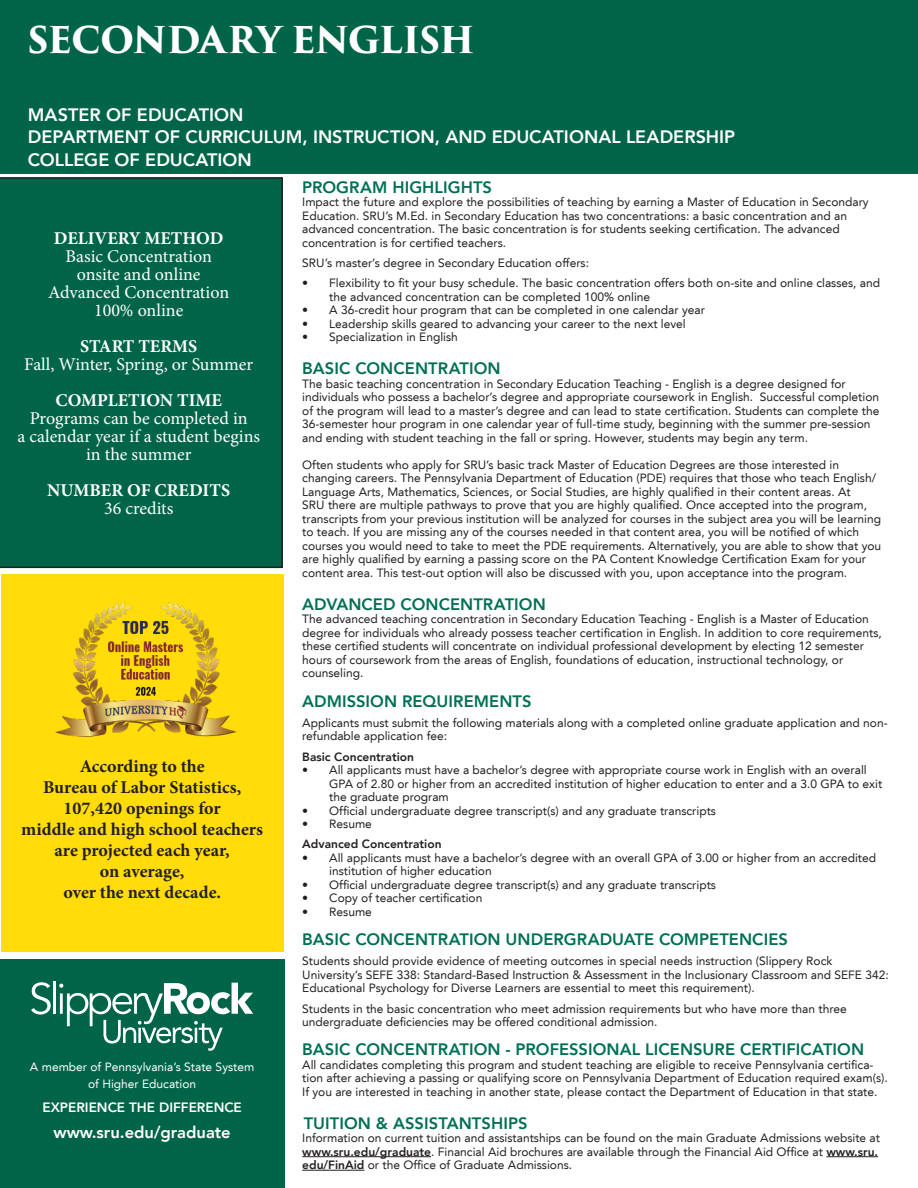
<style>
.page{position:relative;width:918px;height:1188px;background:#fff}
.page>*{position:absolute;margin:0;border:0;box-sizing:border-box;transform-origin:0 0}
.Department__Headline_26_28_Trajan_Pro_Bo{font:700 36px "Trajan Pro 3";letter-spacing:-.025em;color:#fff}
.t1{font:18px/18px "Minion Pro";color:#fff;text-align:center}
.t2{font:700 18px/21px "Minion Pro";color:#231f20;text-align:center}
.Master_of_____College_of__Headline_12_1_{font:800 18px "Avenir LT";color:#fff}
.t3{font:700 18px "Minion Pro";color:#fff}
.Admission_Requirements__11_13_Avenir_Bol{font:800 16.5px "Avenir LT";letter-spacing:.005em;color:#007055}
.Program_Highlights__Body_Text_9_11_Aveni{font:800 16.5px "Avenir LT";letter-spacing:.005em;color:#007055}
.Curriculum__Headline_11_13_Avenir_Bold{font:800 16.5px "Avenir LT";letter-spacing:.005em;color:#007055}
.t4{font:800 16.5px "Avenir LT";color:#fff}
.About_the_Program__Headline_12_14_Avenir{font:800 16.5px "Avenir LT";letter-spacing:.005em;color:#007055}
.t5{font:800 13.5px "Avenir LT";color:#fff}
.Program_Highlights__Body_Text_9_11_Aveni-2{font:12px/13.5px "Avenir LT";color:#231f20}
.Admission_Requirements__9_11_Avenir_Roma{font:12px/13.5px "Avenir LT";color:#231f20}
.Curriculum__Headline_11_13_Avenir_Bold-2{font:12px/13.5px "Avenir LT";color:#231f20}
.t6{font:12px/16.5px "Avenir LT";color:#fff;text-align:center}
.Tution_and_Assistantships__Body_Text_9__{font:800 12px "Avenir LT";color:#231f20}
.Admission_Requirements__9_11_Avenir_Roma-2{font:800 12px "Avenir LT";color:#231f20}
.s1{font-weight:800}
</style>
<div class="page">
<div style="left:0;top:0;width:918px;height:173px;background:#006548"></div>
<div style="left:0;top:959px;width:284px;height:229px;background:#006548"></div>
<svg style="left:31px;top:982px;width:20px;height:33px"></svg>
<hr style="left:53px;top:981px;width:3px;height:33px;background:#fff">
<svg style="left:59px;top:983px;width:194px;height:68px"></svg>
<hr style="left:302px;top:1156px;width:129px;height:1px;background:#231f20">
<hr style="left:826px;top:1156px;width:52px;height:1px;background:#231f20">
<hr style="left:302px;top:1170px;width:62px;height:1px;background:#231f20">
<div style="left:0;top:177px;width:283px;height:391px;background:#006548"></div>
<div style="left:1px;top:575px;width:283px;height:377px;background:#ffdc0a"></div>
<img style="left:55px;top:602px;width:182px;height:135px">
<p class="Department__Headline_26_28_Trajan_Pro_Bo" style="left:28px;top:13px;width:448px">SECONDARY ENGLISH</p>
<p class="Master_of_____College_of__Headline_12_1_" style="left:28px;top:104px;width:217px">MASTER OF EDUCATION</p>
<p class="Master_of_____College_of__Headline_12_1_" style="left:28px;top:126px;width:709px">DEPARTMENT OF CURRICULUM, INSTRUCTION, AND EDUCATIONAL LEADERSHIP</p>
<p class="Master_of_____College_of__Headline_12_1_" style="left:28px;top:149px;width:226px">COLLEGE OF EDUCATION</p>
<p class="t3" style="left:54px;top:226px;width:171px">DELIVERY METHOD</p>
<p class="t1" style="left:65px;top:248px;width:148px">Basic Concentration onsite and online</p>
<p class="t1" style="left:48px;top:284px;width:182px">Advanced Concentration</p>
<p class="t1" style="left:94px;top:302px;width:91px">100% online</p>
<p class="t3" style="left:80px;top:334px;width:119px">START TERMS</p>
<p class="t1" style="left:24px;top:356px;width:231px">Fall, Winter, Spring, or Summer</p>
<p class="t3" style="left:55px;top:388px;width:168px">COMPLETION TIME</p>
<p class="t1" style="left:17px;top:410px;width:244px">Programs can be completed in<br>a calendar year if a student begins in the summer</p>
<p class="t3" style="left:47px;top:478px;width:184px">NUMBER OF CREDITS</p>
<p class="t1" style="left:104px;top:500px;width:71px">36 credits</p>
<p class="t2" style="left:21px;top:756px;width:243px">According to the<br>Bureau of Labor Statistics,<br>107,420 openings for<br>middle and high school teachers are projected each year,<br>on average,<br>over the next decade.</p>
<p class="t6" style="left:30px;top:1059px;width:226px">A member of Pennsylvania’s State System of Higher Education</p>
<p class="t5" style="left:42px;top:1099px;width:201px">EXPERIENCE THE DIFFERENCE</p>
<h3 class="t4" style="left:54px;top:1123px;width:179px">www.sru.edu/graduate</h3>
<p class="About_the_Program__Headline_12_14_Avenir" style="left:302px;top:177px;width:191px">PROGRAM HIGHLIGHTS</p>
<p class="Admission_Requirements__9_11_Avenir_Roma" style="left:302px;top:196px;width:568px">Impact the future and explore the possibilities of teaching by earning a Master of Education in Secondary Education. SRU’s M.Ed. in Secondary Education has two concentrations: a basic concentration and an advanced concentration. The basic concentration is for students seeking certification. The advanced concentration is for certified teachers.</p>
<p class="Admission_Requirements__9_11_Avenir_Roma" style="left:302px;top:256px;width:288px">SRU’s master’s degree in Secondary Education offers:</p>
<p class="Program_Highlights__Body_Text_9_11_Aveni-2" style="left:329px;top:277px;width:552px;text-indent:-27px">• Flexibility to fit your busy schedule. The basic concentration offers both on-site and online classes, and the advanced concentration can be completed 100% online</p>
<p class="Program_Highlights__Body_Text_9_11_Aveni-2" style="left:302px;top:304px;width:404px">• A 36-credit hour program that can be completed in one calendar year</p>
<p class="Program_Highlights__Body_Text_9_11_Aveni-2" style="left:302px;top:317px;width:385px">• Leadership skills geared to advancing your career to the next level</p>
<p class="Program_Highlights__Body_Text_9_11_Aveni-2" style="left:302px;top:331px;width:157px">• Specialization in English</p>
<p class="Admission_Requirements__11_13_Avenir_Bol" style="left:302px;top:359px;width:200px">BASIC CONCENTRATION</p>
<p class="Program_Highlights__Body_Text_9_11_Aveni-2" style="left:302px;top:377px;width:579px">The basic teaching concentration in Secondary Education Teaching - English is a degree designed for individuals who possess a bachelor’s degree and appropriate coursework in English. Successful completion of the program will lead to a master’s degree and can lead to state certification. Students can complete the 36-semester hour program in one calendar year of full-time study, beginning with the summer pre-session and ending with student teaching in the fall or spring. However, students may begin any term.</p>
<p class="Program_Highlights__Body_Text_9_11_Aveni-2" style="left:302px;top:458px;width:581px">Often students who apply for SRU’s basic track Master of Education Degrees are those interested in changing careers. The Pennsylvania Department of Education (PDE) requires that those who teach English/ Language Arts, Mathematics, Sciences, or Social Studies, are highly qualified in their content areas. At<br>SRU there are multiple pathways to prove that you are highly qualified. Once accepted into the program, transcripts from your previous institution will be analyzed for courses in the subject area you will be learning to teach. If you are missing any of the courses needed in that content area, you will be notified of which courses you would need to take to meet the PDE requirements. Alternatively, you are able to show that you are highly qualified by earning a passing score on the PA Content Knowledge Certification Exam for your content area. This test-out option will also be discussed with you, upon acceptance into the program.</p>
<p class="Program_Highlights__Body_Text_9_11_Aveni" style="left:302px;top:594px;width:245px">ADVANCED CONCENTRATION</p>
<p class="Program_Highlights__Body_Text_9_11_Aveni-2" style="left:302px;top:613px;width:581px">The advanced teaching concentration in Secondary Education Teaching - English is a Master of Education degree for individuals who already possess teacher certification in English. In addition to core requirements, these certified students will concentrate on individual professional development by electing 12 semester hours of coursework from the areas of English, foundations of education, instructional technology, or counseling.</p>
<p class="Curriculum__Headline_11_13_Avenir_Bold" style="left:302px;top:691px;width:231px">ADMISSION REQUIREMENTS</p>
<p class="Admission_Requirements__9_11_Avenir_Roma" style="left:302px;top:716px;width:587px">Applicants must submit the following materials along with a completed online graduate application and non&shy;refundable application fee:</p>
<p class="Admission_Requirements__9_11_Avenir_Roma-2" style="left:302px;top:749px;width:113px">Basic Concentration</p>
<p class="Program_Highlights__Body_Text_9_11_Aveni-2" style="left:329px;top:763px;width:555px;text-indent:-27px">• All applicants must have a bachelor’s degree with appropriate course work in English with an overall<br>GPA of 2.80 or higher from an accredited institution of higher education to enter and a 3.0 GPA to exit the graduate program</p>
<p class="Program_Highlights__Body_Text_9_11_Aveni-2" style="left:302px;top:804px;width:415px">• Official undergraduate degree transcript(s) and any graduate transcripts</p>
<p class="Program_Highlights__Body_Text_9_11_Aveni-2" style="left:302px;top:817px;width:71px">• Resume</p>
<p class="Tution_and_Assistantships__Body_Text_9__" style="left:302px;top:837px;width:141px">Advanced Concentration</p>
<p class="Program_Highlights__Body_Text_9_11_Aveni-2" style="left:329px;top:851px;width:548px;text-indent:-27px">• All applicants must have a bachelor’s degree with an overall GPA of 3.00 or higher from an accredited institution of higher education</p>
<p class="Program_Highlights__Body_Text_9_11_Aveni-2" style="left:302px;top:878px;width:415px">• Official undergraduate degree transcript(s) and any graduate transcripts</p>
<p class="Program_Highlights__Body_Text_9_11_Aveni-2" style="left:302px;top:892px;width:182px">• Copy of teacher certification</p>
<p class="Program_Highlights__Body_Text_9_11_Aveni-2" style="left:302px;top:905px;width:71px">• Resume</p>
<p class="Admission_Requirements__11_13_Avenir_Bol" style="left:302px;top:930px;width:487px">BASIC CONCENTRATION UNDERGRADUATE COMPETENCIES</p>
<p class="Admission_Requirements__9_11_Avenir_Roma" style="left:302px;top:955px;width:588px">Students should provide evidence of meeting outcomes in special needs instruction (Slippery Rock<br>University’s SEFE 338: Standard-Based Instruction &amp; Assessment in the Inclusionary Classroom and SEFE 342:<br>Educational Psychology for Diverse Learners are essential to meet this requirement).</p>
<p class="Admission_Requirements__9_11_Avenir_Roma" style="left:302px;top:1002px;width:546px">Students in the basic concentration who meet admission requirements but who have more than three undergraduate deficiencies may be offered conditional admission.</p>
<p class="Admission_Requirements__11_13_Avenir_Bol" style="left:302px;top:1040px;width:563px">BASIC CONCENTRATION - PROFESSIONAL LICENSURE CERTIFICATION</p>
<p class="Curriculum__Headline_11_13_Avenir_Bold-2" style="left:302px;top:1058px;width:587px">All candidates completing this program and student teaching are eligible to receive Pennsylvania certifica&shy;tion after achieving a passing or qualifying score on Pennsylvania Department of Education required exam(s).<br>If you are interested in teaching in another state, please contact the Department of Education in that state.</p>
<p class="Admission_Requirements__11_13_Avenir_Bol" style="left:304px;top:1113px;width:225px">TUITION &amp; ASSISTANTSHIPS</p>
<p class="Program_Highlights__Body_Text_9_11_Aveni-2" style="left:302px;top:1132px;width:579px">Information on current tuition and assistantships can be found on the main Graduate Admissions website at <span class="s1">www.sru.edu/graduate</span>. Financial Aid brochures are available through the Financial Aid Office at <span class="s1">www.sru. edu/FinAid</span> or the Office of Graduate Admissions.</p>
</div>
